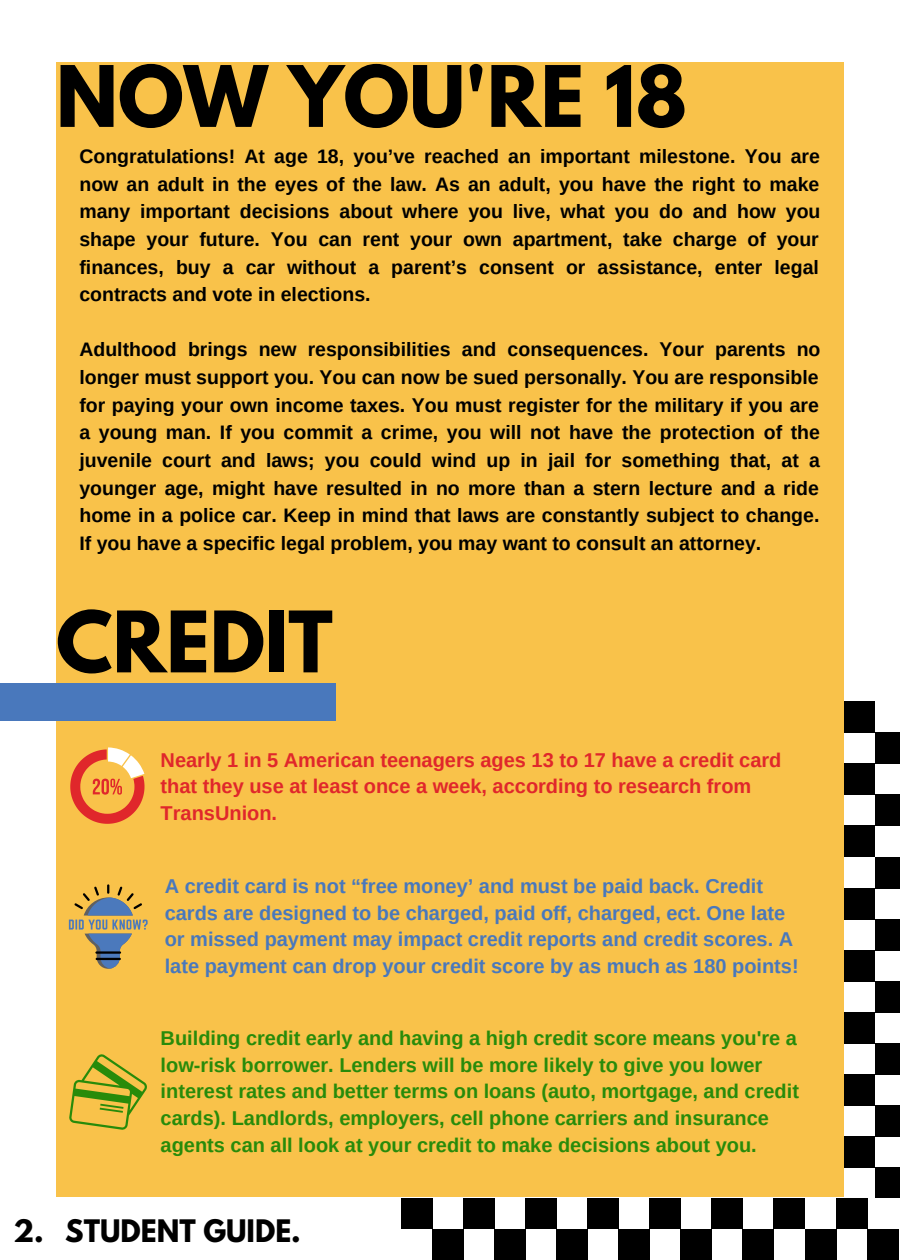
<style>
.page{position:relative;width:900px;height:1260px;background:#fff}
.page>*{position:absolute;margin:0;border:0;box-sizing:border-box;transform-origin:0 0}
.t1{font:700 75px "League Spartan";color:#000}
.t2{font:700 27.5px "League Spartan";color:#000}
.t3{font:700 20px/26.8px "Arimo";color:#288b0a}
.t4{font:700 20px/26.8px "Arimo";color:#4978bc}
.t5{font:700 20px/26.8px "Arimo";color:#e0272b}
.t6{font:700 19.5px/27.8px "Arimo";color:#000;text-align:justify}
</style>
<div class="page">
<div style="left:56px;top:62px;width:788px;height:1135px;background:#f9c24a"></div>
<div style="left:0;top:683px;width:336px;height:38px;background:#4978bc"></div>
<div style="left:401px;top:1198px;width:31px;height:31px;background:#000"></div>
<div style="left:432px;top:1229px;width:31px;height:31px;background:#000"></div>
<div style="left:463px;top:1198px;width:31px;height:31px;background:#000"></div>
<div style="left:494px;top:1229px;width:32px;height:31px;background:#000"></div>
<div style="left:526px;top:1198px;width:31px;height:31px;background:#000"></div>
<div style="left:557px;top:1229px;width:31px;height:31px;background:#000"></div>
<div style="left:588px;top:1198px;width:31px;height:31px;background:#000"></div>
<div style="left:619px;top:1229px;width:31px;height:31px;background:#000"></div>
<div style="left:650px;top:1198px;width:31px;height:31px;background:#000"></div>
<div style="left:681px;top:1229px;width:31px;height:31px;background:#000"></div>
<div style="left:712px;top:1198px;width:31px;height:31px;background:#000"></div>
<div style="left:743px;top:1229px;width:31px;height:31px;background:#000"></div>
<div style="left:774px;top:1198px;width:31px;height:31px;background:#000"></div>
<div style="left:805px;top:1229px;width:31px;height:31px;background:#000"></div>
<div style="left:836px;top:1198px;width:31px;height:31px;background:#000"></div>
<div style="left:867px;top:1229px;width:31px;height:31px;background:#000"></div>
<div style="left:844px;top:702px;width:31px;height:31px;background:#000"></div>
<div style="left:875px;top:733px;width:25px;height:31px;background:#000"></div>
<div style="left:844px;top:764px;width:31px;height:31px;background:#000"></div>
<div style="left:875px;top:795px;width:25px;height:31px;background:#000"></div>
<div style="left:844px;top:826px;width:31px;height:31px;background:#000"></div>
<div style="left:875px;top:857px;width:25px;height:31px;background:#000"></div>
<div style="left:844px;top:888px;width:31px;height:31px;background:#000"></div>
<div style="left:875px;top:919px;width:25px;height:31px;background:#000"></div>
<div style="left:844px;top:950px;width:31px;height:31px;background:#000"></div>
<div style="left:875px;top:981px;width:25px;height:31px;background:#000"></div>
<div style="left:844px;top:1012px;width:31px;height:31px;background:#000"></div>
<div style="left:875px;top:1043px;width:25px;height:31px;background:#000"></div>
<div style="left:844px;top:1074px;width:31px;height:31px;background:#000"></div>
<div style="left:875px;top:1105px;width:25px;height:31px;background:#000"></div>
<div style="left:844px;top:1136px;width:31px;height:32px;background:#000"></div>
<div style="left:875px;top:1168px;width:25px;height:30px;background:#000"></div>
<svg style="left:69px;top:884px;width:79px;height:85px"></svg>
<svg style="left:70px;top:747px;width:75px;height:77px"></svg>
<svg style="left:69px;top:1054px;width:78px;height:76px"></svg>
<h1 class="t1" style="left:56px;top:59px;width:633px">NOW YOU'RE 18</h1>
<p class="t6" style="left:79px;top:142px;width:743px">Congratulations! At age 18, you’ve reached an important milestone. You are now an adult in the eyes of the law. As an adult, you have the right to make many important decisions about where you live, what you do and how you shape your future. You can rent your own apartment, take charge of your finances, buy a car without a parent’s consent or assistance, enter legal contracts and vote in elections.</p>
<p class="t6" style="left:79px;top:336px;width:743px">Adulthood brings new responsibilities and consequences. Your parents no longer must support you. You can now be sued personally. You are responsible for paying your own income taxes. You must register for the military if you are a young man. If you commit a crime, you will not have the protection of the juvenile court and laws; you could wind up in jail for something that, at a younger age, might have resulted in no more than a stern lecture and a ride home in a police car. Keep in mind that laws are constantly subject to change.<br>If you have a specific legal problem, you may want to consult an attorney.</p>
<h1 class="t1" style="left:56px;top:605px;width:278px">CREDIT</h1>
<p class="t5" style="left:161px;top:746px;width:622px">Nearly 1 in 5 American teenagers ages 13 to 17 have a credit card that they use at least once a week, according to research from<br>TransUnion.</p>
<p class="t4" style="left:165px;top:873px;width:636px">A credit card is not “free money’ and must be paid back. Credit cards are designed to be charged, paid off, charged, ect. One late or missed payment may impact credit reports and credit scores. A late payment can drop your credit score by as much as 180 points!</p>
<p class="t3" style="left:161px;top:1025px;width:640px">Building credit early and having a high credit score means you're a low-risk borrower. Lenders will be more likely to give you lower interest rates and better terms on loans (auto, mortgage, and credit cards). Landlords, employers, cell phone carriers and insurance agents can all look at your credit to make decisions about you.</p>
<h2 class="t2" style="left:14px;top:1217px;width:289px">2. STUDENT GUIDE.</h2>
</div>
